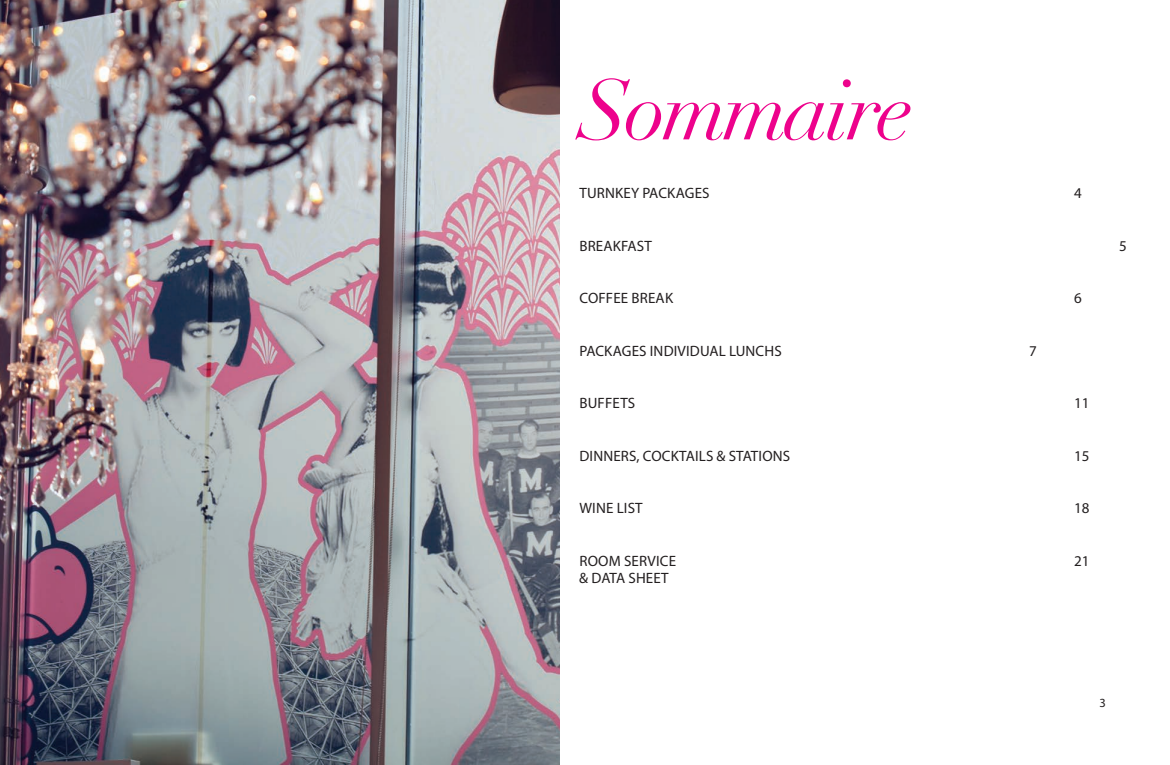
<style>
.page{position:relative;width:1170px;height:765px;background:#fff}
.page>*{position:absolute;margin:0;border:0;box-sizing:border-box;transform-origin:0 0}
.t1{font:italic 84.25px "Didot";letter-spacing:-.04em;color:#ed028c}
.t2{font:15px "Myriad Pro";letter-spacing:.01em;color:#231f20}
.t3{font:12.5px "Myriad Pro";color:#231f20}
</style>
<div class="page">
<img style="left:0;top:0;width:560px;height:764px">
<h1 class="t1" style="left:579px;top:58px;width:335px">Sommaire</h1>
<p class="t2" style="left:579px;top:184px;width:132px">TURNKEY PACKAGES</p>
<p class="t2" style="left:1074px;top:184px;width:9px">4</p>
<p class="t2" style="left:579px;top:237px;width:74px">BREAKFAST</p>
<p class="t2" style="left:1119px;top:237px;width:9px">5</p>
<p class="t2" style="left:579px;top:289px;width:95px">COFFEE BREAK</p>
<p class="t2" style="left:1074px;top:289px;width:9px">6</p>
<p class="t2" style="left:579px;top:342px;width:204px">PACKAGES INDIVIDUAL LUNCHS</p>
<p class="t2" style="left:1029px;top:342px;width:9px">7</p>
<p class="t2" style="left:579px;top:394px;width:57px">BUFFETS</p>
<p class="t2" style="left:1074px;top:394px;width:17px">11</p>
<p class="t2" style="left:579px;top:447px;width:212px">DINNERS, COCKTAILS &amp; STATIONS</p>
<p class="t2" style="left:1074px;top:447px;width:17px">15</p>
<p class="t2" style="left:579px;top:499px;width:65px">WINE LIST</p>
<p class="t2" style="left:1074px;top:499px;width:17px">18</p>
<p class="t2" style="left:579px;top:552px;width:98px">ROOM SERVICE</p>
<p class="t2" style="left:1074px;top:552px;width:17px">21</p>
<p class="t2" style="left:579px;top:569px;width:91px">&amp; DATA SHEET</p>
<p class="t3" style="left:1099px;top:695px;width:8px">3</p>
</div>
